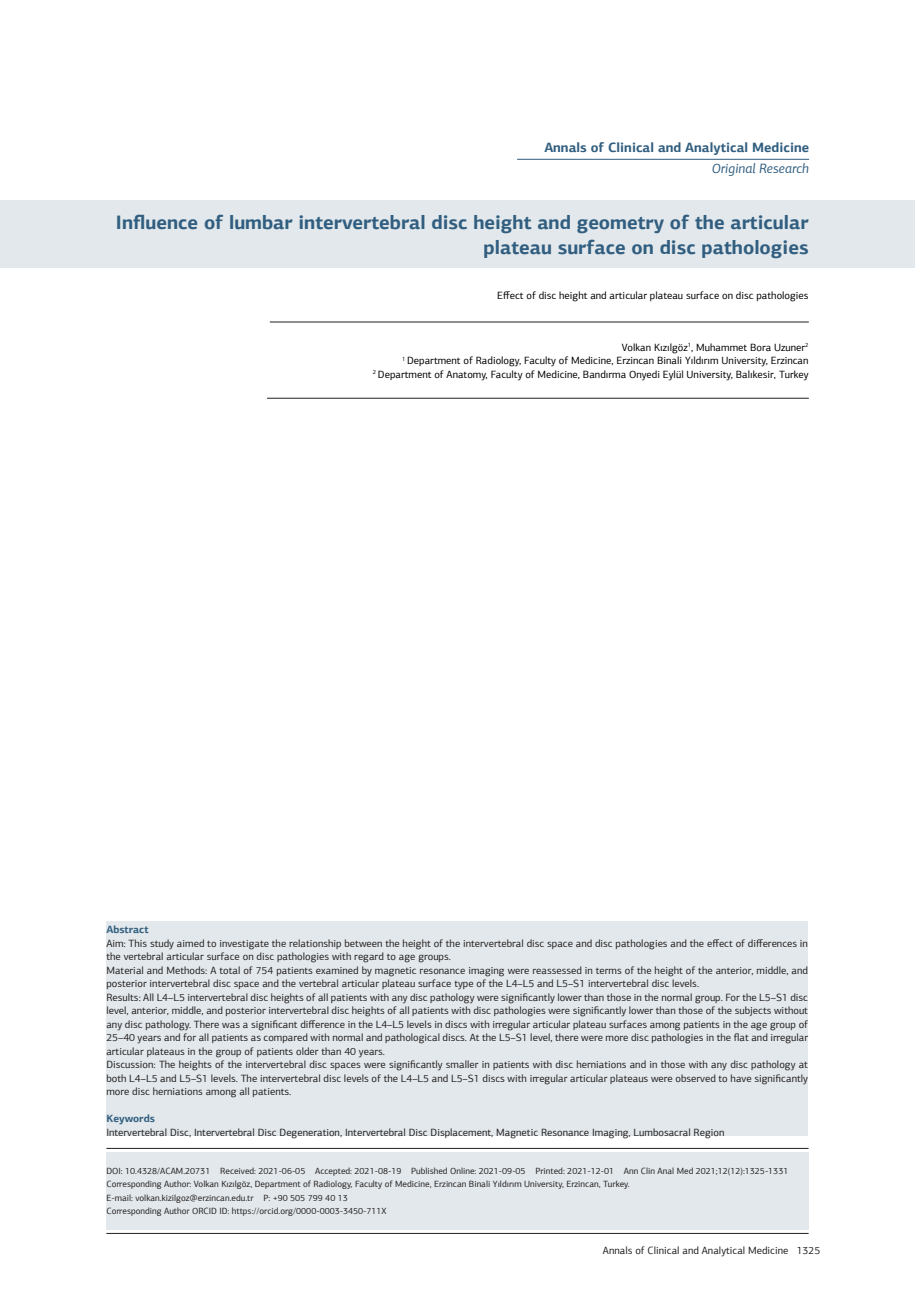
<style>
.page{position:relative;width:915px;height:1306px;background:#fff}
.page>*{position:absolute;margin:0;border:0;box-sizing:border-box;transform-origin:0 0}
.t1{font:700 19.5px/25.5px "PF Agora Sans Pro";color:#315e80;text-align:right}
.t2{font:700 13.5px "PF Agora Sans Pro";color:#315e80}
.t3{font:italic 13.5px "PF Agora Sans Pro";color:#315e80}
.t4{font:10.5px/13.5px "PF Agora Sans Pro";color:#231f20}
.t5{font:10.5px "PF Agora Sans Pro";color:#000}
.t6{font:700 10.5px "PF Agora Sans Pro";color:#315e80}
.t7{font:9px "PF Agora Sans Pro";color:#231f20}
</style>
<div class="page">
<hr style="left:106px;top:1233px;width:702px;height:1px;background:#231f20">
<div style="left:0;top:200px;width:914px;height:68px;background:#e2e8eb"></div>
<hr style="left:106px;top:1148px;width:702px;height:1px;background:#231f20">
<hr style="left:270px;top:322px;width:538px;height:1px;background:#231f20">
<hr style="left:267px;top:398px;width:541px;height:1px;background:#231f20">
<hr style="left:517px;top:159px;width:291px;height:1px;background:#315e80">
<div style="left:106px;top:1151px;width:702px;height:78px;background:#e2e8eb"></div>
<div style="left:106px;top:921px;width:701px;height:214px;background:#e2e8eb"></div>
<p class="t2" style="left:544px;top:139px;width:266px">Annals of Clinical and Analytical Medicine</p>
<p class="t3" style="left:711px;top:160px;width:99px">Original Research</p>
<p class="t1" style="left:116px;top:209px;width:693px">Influence of lumbar intervertebral disc height and geometry of the articular plateau surface on disc pathologies</p>
<p class="t5" style="left:497px;top:289px;width:313px">Effect of disc height and articular plateau surface on disc pathologies</p>
<p class="t5" style="left:621px;top:341px;width:188px">Volkan Kızılgöz<sup>1</sup>, Muhammet Bora Uzuner<sup>2</sup></p>
<p class="t5" style="left:402px;top:354px;width:408px"><sup>1</sup> Department of Radiology, Faculty of Medicine, Erzincan Binali Yıldırım University, Erzincan</p>
<p class="t5" style="left:373px;top:368px;width:437px"><sup>2</sup> Department of Anatomy, Faculty of Medicine, Bandırma Onyedi Eylül University, Balıkesir, Turkey</p>
<p class="t6" style="left:106px;top:923px;width:44px">Abstract</p>
<p class="t4" style="left:106px;top:936px;width:703px">Aim: This study aimed to investigate the relationship between the height of the intervertebral disc space and disc pathologies and the effect of differences in the vertebral articular surface on disc pathologies with regard to age groups.</p>
<p class="t4" style="left:106px;top:963px;width:703px">Material and Methods: A total of 754 patients examined by magnetic resonance imaging were reassessed in terms of the height of the anterior, middle, and posterior intervertebral disc space and the vertebral articular plateau surface type of the L4–L5 and L5–S1 intervertebral disc levels.</p>
<p class="t4" style="left:106px;top:990px;width:703px;text-align:justify">Results: All L4–L5 intervertebral disc heights of all patients with any disc pathology were significantly lower than those in the normal group. For the L5–S1 disc level, anterior, middle, and posterior intervertebral disc heights of all patients with disc pathologies were significantly lower than those of the subjects without any disc pathology. There was a significant difference in the L4–L5 levels in discs with irregular articular plateau surfaces among patients in the age group of 25–40 years and for all patients as compared with normal and pathological discs. At the L5–S1 level, there were more disc pathologies in the flat and irregular articular plateaus in the group of patients older than 40 years.</p>
<p class="t4" style="left:106px;top:1057px;width:703px;text-align:justify">Discussion: The heights of the intervertebral disc spaces were significantly smaller in patients with disc herniations and in those with any disc pathology at both L4–L5 and L5–S1 levels. The intervertebral disc levels of the L4–L5 and L5–S1 discs with irregular articular plateaus were observed to have significantly more disc herniations among all patients.</p>
<p class="t6" style="left:106px;top:1112px;width:50px">Keywords</p>
<p class="t4" style="left:106px;top:1125px;width:619px">Intervertebral Disc, Intervertebral Disc Degeneration, Intervertebral Disc Displacement, Magnetic Resonance Imaging, Lumbosacral Region</p>
<p class="t7" style="left:106px;top:1165px;width:683px">DOI: 10.4328/ACAM.20731 Received: 2021-06-05 Accepted: 2021-08-19 Published Online: 2021-09-05 Printed: 2021-12-01 Ann Clin Anal Med 2021;12(12):1325-1331</p>
<p class="t7" style="left:106px;top:1178px;width:524px">Corresponding Author: Volkan Kızılgöz, Department of Radiology, Faculty of Medicine, Erzincan Binali Yıldırım University, Erzincan, Turkey.</p>
<p class="t7" style="left:106px;top:1192px;width:243px">E-mail: volkan.kizilgoz@erzincan.edu.tr P: +90 505 799 40 13</p>
<p class="t7" style="left:106px;top:1205px;width:281px">Corresponding Author ORCID ID: https://orcid.org/0000-0003-3450-711X</p>
<p class="t4" style="left:602px;top:1243px;width:219px">Annals of Clinical and Analytical Medicine 1325</p>
</div>
